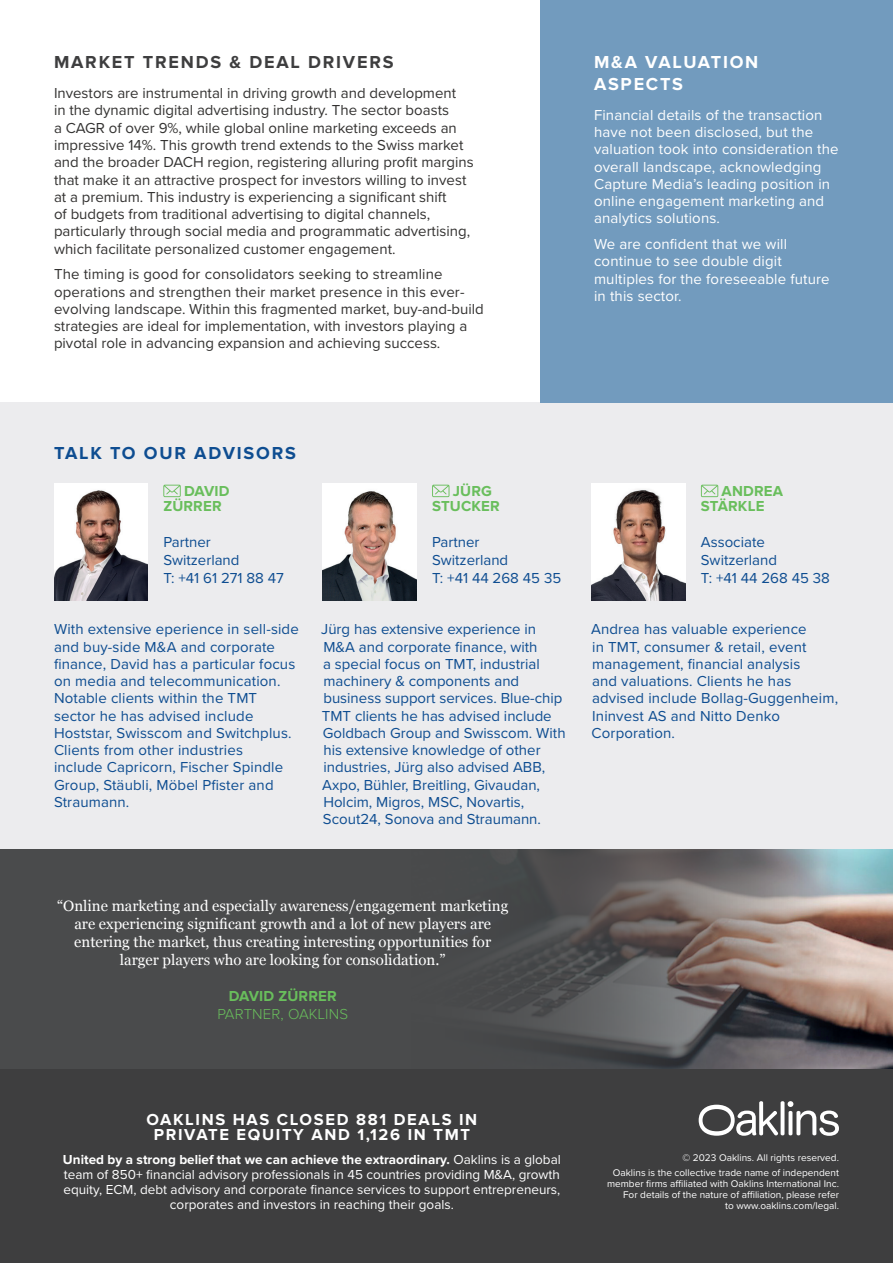
<style>
.page{position:relative;width:893px;height:1263px;background:#fff}
.page>*{position:absolute;margin:0;border:0;box-sizing:border-box;transform-origin:0 0}
.t1{font:700 18px "Proxima Nova";letter-spacing:.1em;color:#3e3e3f}
.t2{font:700 18px/21.6px "Proxima Nova";letter-spacing:.1em;color:#fff}
.t3{font:700 18px "Proxima Nova";letter-spacing:.1em;color:#0e4d91}
.t4{font:700 16.5px/15px "Proxima Nova";letter-spacing:.1em;color:#fff;text-align:center}
.t5{font:15px/17.2px "Proxima Nova";letter-spacing:.01em;color:#0e4d91}
.t6{font:15px/17.2px "Proxima Nova";color:#333231}
.t7{font:15px/17.2px "Proxima Nova";letter-spacing:.01em;color:#fff}
.t8{font:15px/18px "Georgia";color:#fff;text-align:center}
.t9{font:700 15px/15px "Proxima Nova";letter-spacing:.01em;color:#69be5c}
.t10{font:300 15px "Proxima Nova";letter-spacing:.01em;color:#69be5c}
.t11{font:13.5px/15px "Proxima Nova";color:#fff;text-align:center}
.t12{font:10.05px/10.9px "Proxima Nova";color:#fff;text-align:right}
.s1{font-weight:700}
</style>
<div class="page">
<div style="left:0;top:402px;width:892px;height:464px;background:#ececee"></div>
<img style="left:54px;top:483px;width:94px;height:118px">
<div style="left:0;top:1068px;width:893px;height:195px;background:#3e3e3f"></div>
<div style="left:540px;top:0;width:353px;height:402px;background:#729bbe"></div>
<svg style="left:699px;top:1101px;width:140px;height:35px"></svg>
<div style="left:0;top:849px;width:893px;height:220px;background:#4a4b4c"></div>
<img style="left:521px;top:849px;width:372px;height:220px">
<svg style="left:432px;top:485px;width:17px;height:12px"></svg>
<svg style="left:701px;top:485px;width:17px;height:12px"></svg>
<img style="left:323px;top:483px;width:94px;height:118px">
<img style="left:592px;top:483px;width:93px;height:118px">
<svg style="left:163px;top:485px;width:18px;height:12px"></svg>
<p class="t1" style="left:54px;top:52px;width:341px">MARKET TRENDS &amp; DEAL DRIVERS</p>
<p class="t6" style="left:54px;top:84px;width:421px">Investors are instrumental in driving growth and development<br>in the dynamic digital advertising industry. The sector boasts<br>a CAGR of over 9%, while global online marketing exceeds an impressive 14%. This growth trend extends to the Swiss market and the broader DACH region, registering alluring profit margins that make it an attractive prospect for investors willing to invest at a premium. This industry is experiencing a significant shift<br>of budgets from traditional advertising to digital channels, particularly through social media and programmatic advertising, which facilitate personalized customer engagement.</p>
<p class="t6" style="left:54px;top:265px;width:431px">The timing is good for consolidators seeking to streamline operations and strengthen their market presence in this ever&shy;evolving landscape. Within this fragmented market, buy-and-build strategies are ideal for implementation, with investors playing a pivotal role in advancing expansion and achieving success.</p>
<p class="t2" style="left:594px;top:52px;width:166px">M&amp;A VALUATION<br>ASPECTS</p>
<p class="t7" style="left:594px;top:106px;width:246px">Financial details of the transaction have not been disclosed, but the valuation took into consideration the overall landscape, acknowledging Capture Media’s leading position in online engagement marketing and analytics solutions.</p>
<p class="t7" style="left:594px;top:235px;width:237px">We are confident that we will continue to see double digit multiples for the foreseeable future in this sector.</p>
<p class="t3" style="left:54px;top:442px;width:243px">TALK TO OUR ADVISORS</p>
<p class="t9" style="left:163px;top:483px;width:68px;text-indent:21px">DAVID<br>ZÜRRER</p>
<p class="t5" style="left:163px;top:532px;width:122px;line-height:18px">Partner<br>Switzerland<br>T: +41 61 271 88 47</p>
<p class="t9" style="left:432px;top:483px;width:69px;text-indent:21px">JÜRG<br>STUCKER</p>
<p class="t5" style="left:432px;top:532px;width:131px;line-height:18px">Partner<br>Switzerland<br>T: +41 44 268 45 35</p>
<p class="t9" style="left:701px;top:483px;width:84px;text-indent:21px">ANDREA<br>STÄRKLE</p>
<p class="t5" style="left:701px;top:532px;width:130px;line-height:18px">Associate<br>Switzerland<br>T: +41 44 268 45 38</p>
<p class="t5" style="left:54px;top:620px;width:246px">With extensive eperience in sell-side and buy-side M&amp;A and corporate finance, David has a particular focus on media and telecommunication.<br>Notable clients within the TMT sector he has advised include<br>Hoststar, Swisscom and Switchplus.<br>Clients from other industries<br>include Capricorn, Fischer Spindle<br>Group, Stäubli, Möbel Pfister and<br>Straumann.</p>
<p class="t5" style="left:321px;top:620px;width:246px">Jürg has extensive experience in M&amp;A and corporate finance, with<br>a special focus on TMT, industrial machinery &amp; components and business support services. Blue-chip TMT clients he has advised include Goldbach Group and Swisscom. With his extensive knowledge of other industries, Jürg also advised ABB, Axpo, Bühler, Breitling, Givaudan, Holcim, Migros, MSC, Novartis, Scout24, Sonova and Straumann.</p>
<p class="t5" style="left:591px;top:620px;width:249px">Andrea has valuable experience<br>in TMT, consumer &amp; retail, event management, financial analysis<br>and valuations. Clients he has advised include Bollag-Guggenheim,<br>Ininvest AS and Nitto Denko<br>Corporation.</p>
<p class="t8" style="left:57px;top:896px;width:453px">“Online marketing and especially awareness/engagement marketing are experiencing significant growth and a lot of new players are entering the market, thus creating interesting opportunities for larger players who are looking for consolidation.”</p>
<p class="t9" style="left:229px;top:989px;width:110px">DAVID ZÜRRER</p>
<p class="t10" style="left:217px;top:1007px;width:132px">PARTNER, OAKLINS</p>
<p class="t4" style="left:146px;top:1113px;width:332px">OAKLINS HAS CLOSED 881 DEALS IN<br>PRIVATE EQUITY AND 1,126 IN TMT</p>
<p class="t11" style="left:63px;top:1151px;width:499px"><span class="s1">United by a strong belief that we can achieve the extraordinary.</span> Oaklins is a global team of 850+ financial advisory professionals in 45 countries providing M&amp;A, growth equity, ECM, debt advisory and corporate finance services to support entrepreneurs, corporates and investors in reaching their goals.</p>
<p class="t12" style="left:613px;top:1149px;width:228px;line-height:15.1px">© 2023 Oaklins. All rights reserved.<br>Oaklins is the collective trade name of independent</p>
<p class="t12" style="left:607px;top:1178px;width:233px">member firms affiliated with Oaklins International Inc.<br>For details of the nature of affiliation, please refer<br>to www.oaklins.com/legal.</p>
</div>
